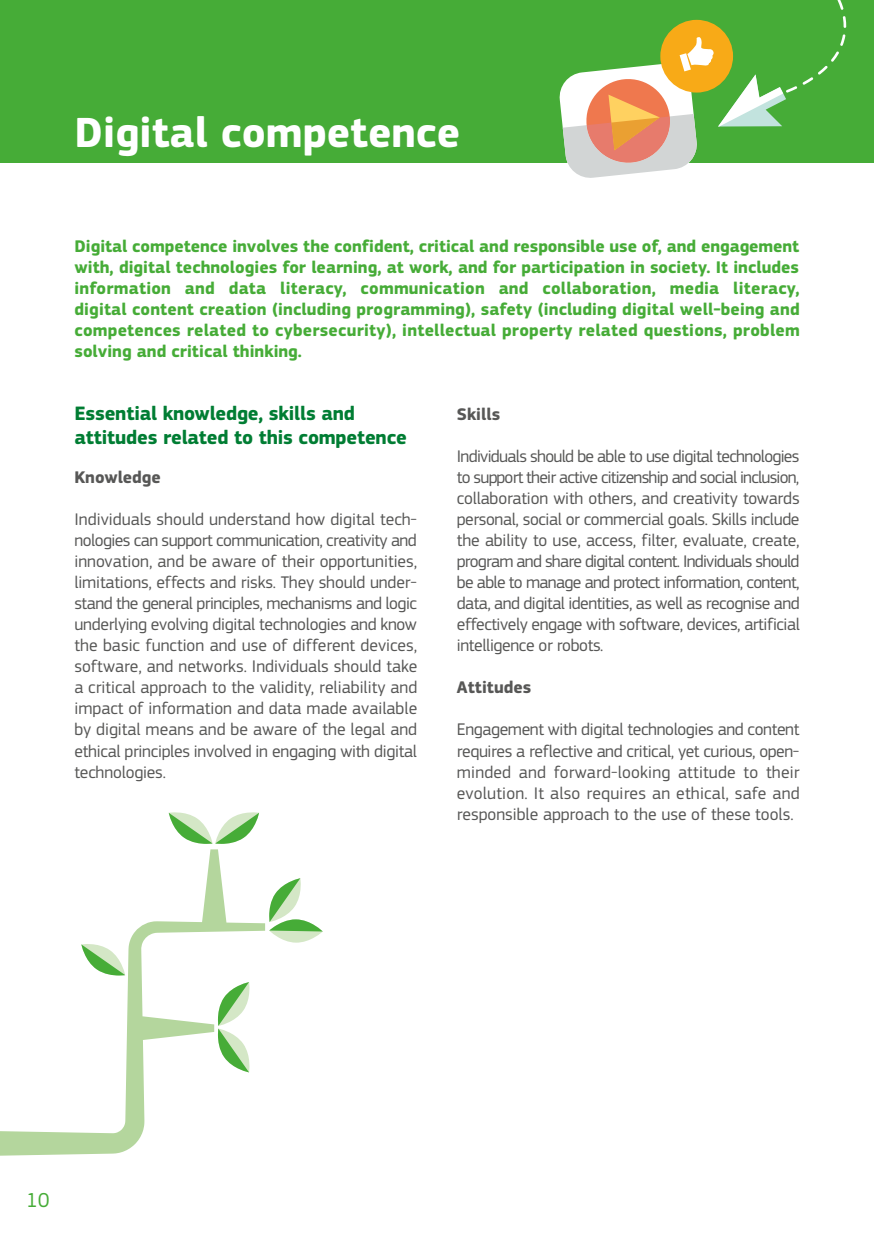
<style>
.page{position:relative;width:874px;height:1241px;background:#fff}
.page>*{position:absolute;margin:0;border:0;box-sizing:border-box;transform-origin:0 0}
.Titre{font:700 43.75px "EC Square Sans Pro";color:#fff}
.t1{font:21px "EC Square Sans Pro";color:#46ac37}
.Titre2{font:700 20.12px/24.2px "EC Square Sans Pro";letter-spacing:-.01em;color:#007d33}
.Body{font:17.5px/21px "EC Square Sans Pro";letter-spacing:-.015em;color:#575756;text-align:justify}
.Intro{font:700 17.5px/21px "EC Square Sans Pro";color:#46ac37;text-align:justify}
.Intertitres{font:700 17.5px "EC Square Sans Pro";color:#575756}
</style>
<div class="page">
<div style="left:0;top:0;width:873px;height:162px;background:#46ac37"></div>
<svg style="left:0;top:849px;width:265px;height:306px"></svg>
<svg style="left:169px;top:812px;width:90px;height:32px"></svg>
<svg style="left:81px;top:941px;width:44px;height:36px"></svg>
<svg style="left:215px;top:981px;width:36px;height:91px"></svg>
<svg style="left:269px;top:919px;width:53px;height:23px"></svg>
<svg style="left:269px;top:878px;width:53px;height:53px"></svg>
<svg style="left:842px;top:16px;width:3px;height:12px"></svg>
<svg style="left:802px;top:34px;width:43px;height:51px"></svg>
<svg style="left:837px;top:0;width:6px;height:10px"></svg>
<div style="left:660px;top:20px;width:72px;height:73px;background:#f8aa17;border-radius:50%"></div>
<svg style="left:558px;top:37px;width:238px;height:141px"></svg>
<p class="Titre" style="left:74px;top:107px;width:387px">Digital competence</p>
<p class="Intro" style="left:74px;top:236px;width:726px">Digital competence involves the confident, critical and responsible use of, and engagement with, digital technologies for learning, at work, and for participation in society. It includes information and data literacy, communication and collaboration, media literacy, digital content creation (including programming), safety (including digital well-being and competences related to cybersecurity), intellectual property related questions, problem solving and critical thinking.</p>
<p class="Titre2" style="left:74px;top:402px;width:334px">Essential knowledge, skills and attitudes related to this competence</p>
<p class="Intertitres" style="left:74px;top:467px;width:88px">Knowledge</p>
<p class="Body" style="left:74px;top:509px;width:344px">Individuals should understand how digital tech&shy;nologies can support communication, creativity and innovation, and be aware of their opportunities, limitations, effects and risks. They should under&shy;stand the general principles, mechanisms and logic underlying evolving digital technologies and know the basic function and use of different devices, software, and networks. Individuals should take a critical approach to the validity, reliability and impact of information and data made available by digital means and be aware of the legal and ethical principles involved in engaging with digital technologies.</p>
<p class="Intertitres" style="left:456px;top:404px;width:45px">Skills</p>
<p class="Body" style="left:456px;top:446px;width:344px">Individuals should be able to use digital technologies to support their active citizenship and social inclusion, collaboration with others, and creativity towards personal, social or commercial goals. Skills include the ability to use, access, filter, evaluate, create, program and share digital content. Individuals should be able to manage and protect information, content, data, and digital identities, as well as recognise and effectively engage with software, devices, artificial intelligence or robots.</p>
<p class="Intertitres" style="left:456px;top:677px;width:76px">Attitudes</p>
<p class="Body" style="left:456px;top:719px;width:344px">Engagement with digital technologies and content requires a reflective and critical, yet curious, open&shy;minded and forward-looking attitude to their evolution. It also requires an ethical, safe and responsible approach to the use of these tools.</p>
<p class="t1" style="left:26px;top:1187px;width:25px">10</p>
</div>
